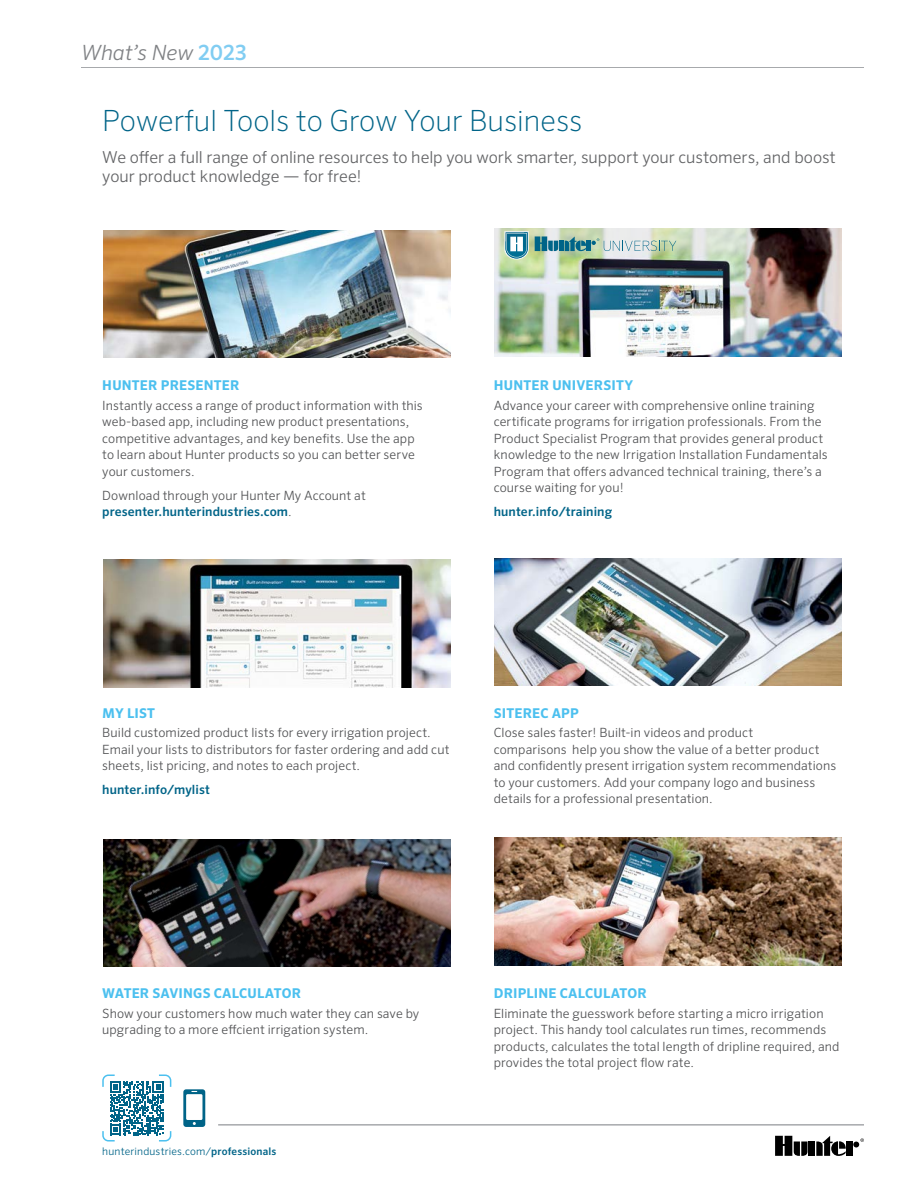
<style>
.page{position:relative;width:918px;height:1188px;background:#fff}
.page>*{position:absolute;margin:0;border:0;box-sizing:border-box;transform-origin:0 0}
.t1{font:200 29.25px "Sero Pro";color:#006488}
.t2{font:italic 300 21px "Sero Pro";color:#808285}
.t3{font:300 16.5px/19.5px "Sero Pro";letter-spacing:-.005em;color:#636466}
.t4{font:700 13.5px "Sero Pro";letter-spacing:.01em;color:#4cc0ef}
.t5{font:300 12.75px/16.5px "Sero Pro";letter-spacing:.01em;color:#515254}
.t6{font:500 12.75px "Sero Pro";letter-spacing:.01em;color:#006488}
.t7{font:300 10.5px "Sero Pro";letter-spacing:.015em;color:#006488}
.s1{font-weight:500;font-style:normal;color:#81cdf2}
.s2{font-weight:500;color:#006488}
.s3{font-weight:500}
</style>
<div class="page">
<hr style="left:81px;top:67px;width:783px;height:1px;background:#a7a9ac">
<div style="left:809px;top:1141px;width:6px;height:15px;background:#000"></div>
<svg style="left:853px;top:1138px;width:11px;height:9px"></svg>
<div style="left:847px;top:1141px;width:6px;height:15px;background:#000"></div>
<svg style="left:816px;top:1136px;width:30px;height:20px"></svg>
<svg style="left:775px;top:1136px;width:33px;height:20px"></svg>
<img style="left:495px;top:229px;width:347px;height:127px">
<img style="left:495px;top:229px;width:294px;height:34px">
<hr style="left:218px;top:1124px;width:646px;height:2px;background:#a7a9ac">
<svg style="left:102px;top:1075px;width:69px;height:67px"></svg>
<svg style="left:183px;top:1089px;width:22px;height:38px"></svg>
<img style="left:103px;top:230px;width:347px;height:127px">
<img style="left:103px;top:560px;width:347px;height:127px">
<img style="left:495px;top:558px;width:347px;height:128px">
<img style="left:103px;top:839px;width:347px;height:127px">
<img style="left:495px;top:838px;width:347px;height:127px">
<div style="left:559px;top:241px;width:5px;height:10px;background:#006488"></div>
<svg style="left:592px;top:238px;width:84px;height:13px"></svg>
<hr style="left:587px;top:241px;width:4px;height:10px;background:#006488">
<svg style="left:565px;top:236px;width:21px;height:15px"></svg>
<svg style="left:535px;top:236px;width:23px;height:15px"></svg>
<svg style="left:504px;top:231px;width:25px;height:29px"></svg>
<h2 class="t2" style="left:81px;top:40px;width:167px">What’s New <span class="s1">2023</span></h2>
<h1 class="t1" style="left:102px;top:103px;width:482px">Powerful Tools to Grow Your Business</h1>
<p class="t3" style="left:102px;top:147px;width:735px">We offer a full range of online resources to help you work smarter, support your customers, and boost your product knowledge — for free!</p>
<p class="t4" style="left:102px;top:377px;width:139px">HUNTER PRESENTER</p>
<p class="t5" style="left:102px;top:397px;width:322px">Instantly access a range of product information with this web-based app, including new product presentations, competitive advantages, and key benefits. Use the app to learn about Hunter products so you can better serve your customers.</p>
<p class="t5" style="left:102px;top:487px;width:265px">Download through your Hunter My Account at <span class="s2">presenter.hunterindustries.com</span>.</p>
<p class="t4" style="left:494px;top:377px;width:141px">HUNTER UNIVERSITY</p>
<p class="t5" style="left:494px;top:397px;width:335px">Advance your career with comprehensive online training certificate programs for irrigation professionals. From the Product Specialist Program that provides general product knowledge to the new Irrigation Installation Fundamentals Program that offers advanced technical training, there’s a course waiting for you!</p>
<p class="t6" style="left:494px;top:504px;width:120px">hunter.info/training</p>
<p class="t4" style="left:102px;top:705px;width:54px">MY LIST</p>
<p class="t5" style="left:102px;top:725px;width:349px">Build customized product lists for every irrigation project.<br>Email your lists to distributors for faster ordering and add cut sheets, list pricing, and notes to each project.</p>
<p class="t6" style="left:102px;top:782px;width:109px">hunter.info/mylist</p>
<p class="t4" style="left:494px;top:705px;width:86px">SITEREC APP</p>
<p class="t5" style="left:494px;top:725px;width:344px">Close sales faster! Built-in videos and product<br>comparisons help you show the value of a better product and confidently present irrigation system recommendations to your customers. Add your company logo and business details for a professional presentation.</p>
<p class="t4" style="left:102px;top:985px;width:200px">WATER SAVINGS CALCULATOR</p>
<p class="t5" style="left:102px;top:1005px;width:319px">Show your customers how much water they can save by upgrading to a more effcient irrigation system.</p>
<p class="t7" style="left:102px;top:1145px;width:175px">hunterindustries.com/<span class="s3">professionals</span></p>
<p class="t4" style="left:494px;top:985px;width:155px">DRIPLINE CALCULATOR</p>
<p class="t5" style="left:494px;top:1005px;width:347px">Eliminate the guesswork before starting a micro irrigation project. This handy tool calculates run times, recommends products, calculates the total length of dripline required, and provides the total project flow rate.</p>
</div>
